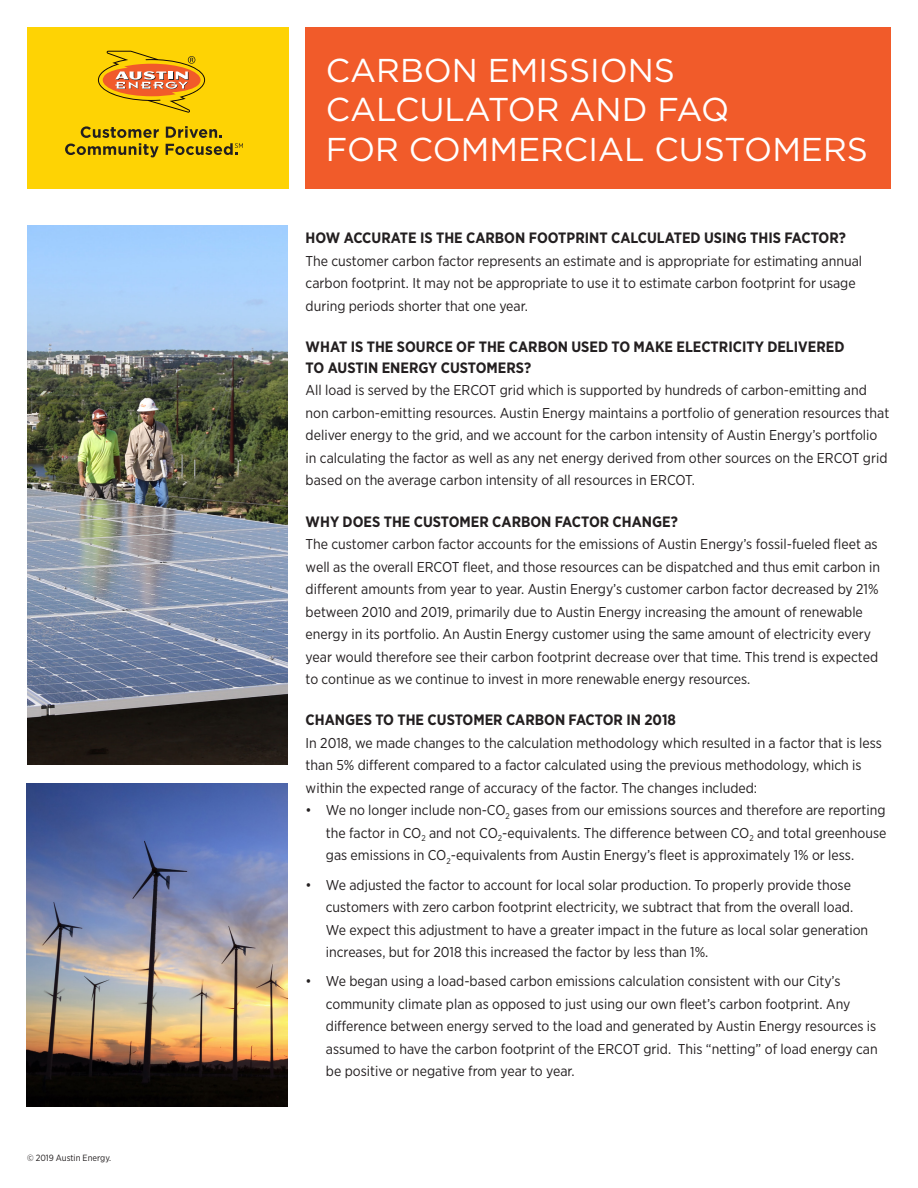
<style>
.page{position:relative;width:918px;height:1188px;background:#fff}
.page>*{position:absolute;margin:0;border:0;box-sizing:border-box;transform-origin:0 0}
.t1{font:33px/39.6px "Gotham";color:#fff}
.Bullets{font:700 15px/21px "Gotham Narrow";color:#231f20}
.Bullets-2{font:14.25px/22.5px "Gotham Narrow";color:#231f20}
.Main_Copy{font:9px "Gotham Narrow";color:#231f20}
</style>
<div class="page">
<div style="left:27px;top:27px;width:261px;height:162px;background:#fed304"></div>
<div style="left:306px;top:27px;width:585px;height:162px;background:#f15b2a"></div>
<svg style="left:98px;top:51px;width:107px;height:62px"></svg>
<svg style="left:65px;top:126px;width:94px;height:31px"></svg>
<svg style="left:166px;top:126px;width:77px;height:29px"></svg>
<img style="left:27px;top:225px;width:260px;height:540px">
<img style="left:26px;top:783px;width:261px;height:324px">
<p class="Main_Copy" style="left:27px;top:1152px;width:86px">© 2019 Austin Energy.</p>
<p class="t1" style="left:326px;top:49px;width:544px">CARBON EMISSIONS<br>CALCULATOR AND FAQ<br>FOR COMMERCIAL CUSTOMERS</p>
<p class="Bullets" style="left:306px;top:227px;width:542px">HOW ACCURATE IS THE CARBON FOOTPRINT CALCULATED USING THIS FACTOR?</p>
<p class="Bullets-2" style="left:306px;top:249px;width:558px">The customer carbon factor represents an estimate and is appropriate for estimating annual carbon footprint. It may not be appropriate to use it to estimate carbon footprint for usage during periods shorter that one year.</p>
<p class="Bullets" style="left:306px;top:336px;width:540px">WHAT IS THE SOURCE OF THE CARBON USED TO MAKE ELECTRICITY DELIVERED<br>TO AUSTIN ENERGY CUSTOMERS?</p>
<p class="Bullets-2" style="left:306px;top:379px;width:585px">All load is served by the ERCOT grid which is supported by hundreds of carbon-emitting and non carbon-emitting resources. Austin Energy maintains a portfolio of generation resources that deliver energy to the grid, and we account for the carbon intensity of Austin Energy’s portfolio in calculating the factor as well as any net energy derived from other sources on the ERCOT grid based on the average carbon intensity of all resources in ERCOT.</p>
<p class="Bullets" style="left:306px;top:511px;width:374px">WHY DOES THE CUSTOMER CARBON FACTOR CHANGE?</p>
<p class="Bullets-2" style="left:306px;top:533px;width:576px">The customer carbon factor accounts for the emissions of Austin Energy’s fossil-fueled fleet as well as the overall ERCOT fleet, and those resources can be dispatched and thus emit carbon in different amounts from year to year. Austin Energy’s customer carbon factor decreased by 21% between 2010 and 2019, primarily due to Austin Energy increasing the amount of renewable energy in its portfolio. An Austin Energy customer using the same amount of electricity every year would therefore see their carbon footprint decrease over that time. This trend is expected to continue as we continue to invest in more renewable energy resources.</p>
<p class="Bullets" style="left:306px;top:709px;width:372px">CHANGES TO THE CUSTOMER CARBON FACTOR IN 2018</p>
<p class="Bullets-2" style="left:306px;top:731px;width:578px">In 2018, we made changes to the calculation methodology which resulted in a factor that is less than 5% different compared to a factor calculated using the previous methodology, which is within the expected range of accuracy of the factor. The changes included:</p>
<p class="Bullets-2" style="left:326px;top:799px;width:562px;text-align:justify;text-indent:-20px">• We no longer include non-CO<sub>2</sub> gases from our emissions sources and therefore are reporting the factor in CO<sub>2</sub> and not CO<sub>2</sub>-equivalents. The difference between CO<sub>2</sub> and total greenhouse gas emissions in CO<sub>2</sub>-equivalents from Austin Energy’s fleet is approximately 1% or less.</p>
<p class="Bullets-2" style="left:326px;top:873px;width:544px;text-indent:-20px">• We adjusted the factor to account for local solar production. To properly provide those customers with zero carbon footprint electricity, we subtract that from the overall load.<br>We expect this adjustment to have a greater impact in the future as local solar generation increases, but for 2018 this increased the factor by less than 1%.</p>
<p class="Bullets-2" style="left:326px;top:970px;width:553px;text-indent:-20px">• We began using a load-based carbon emissions calculation consistent with our City’s community climate plan as opposed to just using our own fleet’s carbon footprint. Any difference between energy served to the load and generated by Austin Energy resources is assumed to have the carbon footprint of the ERCOT grid. This “netting” of load energy can be positive or negative from year to year.</p>
</div>
